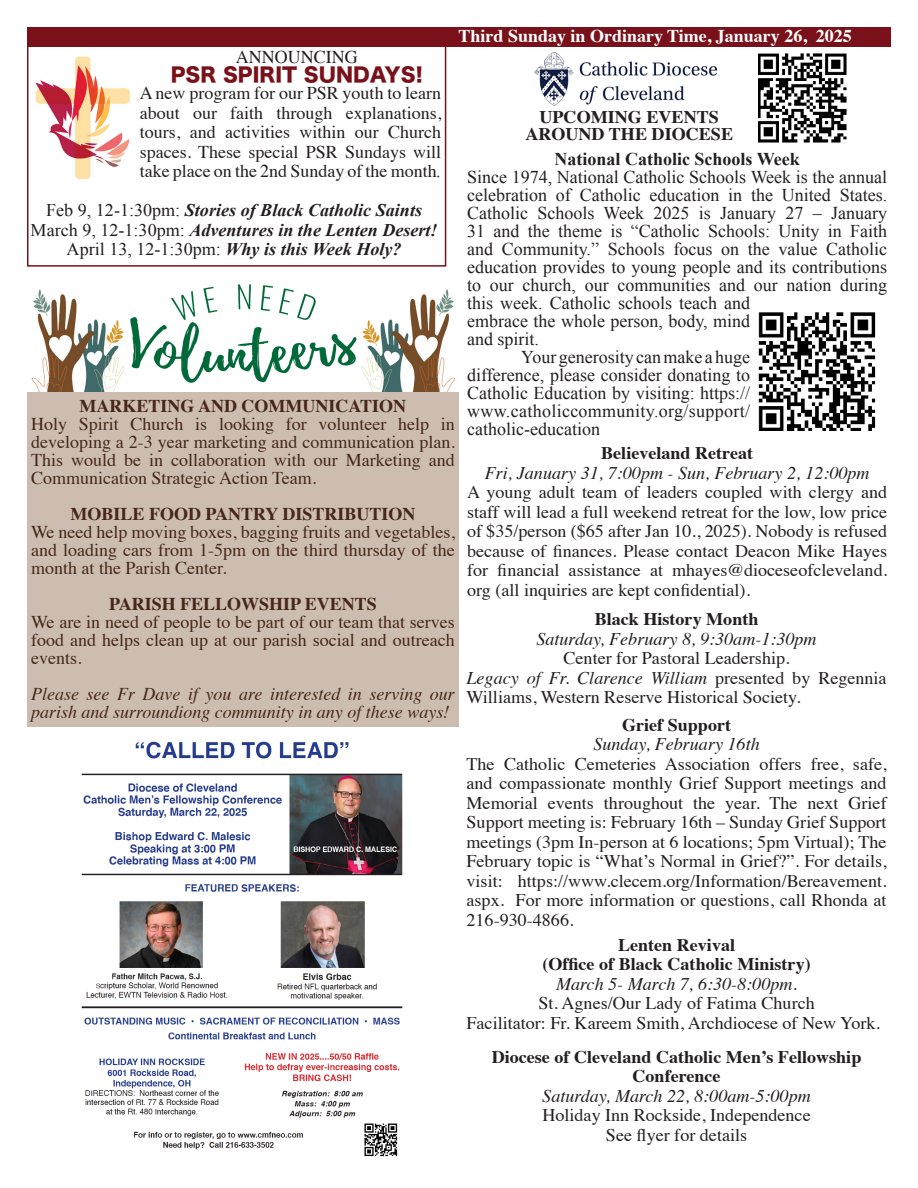
<style>
.page{position:relative;width:918px;height:1188px;background:#fff}
.page>*{position:absolute;margin:0;border:0;box-sizing:border-box;transform-origin:0 0}
.t1{font:19.5px "Hira Kaku Std W8";color:#79111a}
.t2{font:18px "Times New Roman";color:#231f20}
.t3{font:18px/18px "Times";color:#472719;text-align:justify}
.t4{font:18px/19.5px "Times";color:#231f20;text-align:justify}
.t5{font:italic 18px/18px "Times";color:#472719}
.t6{font:700 18px "Times";color:#472719}
.t7{font:700 18px "Times";color:#fff}
.t8{font:18px "Times New Roman";letter-spacing:.02em;color:#231f20}
.t9{font:700 18px "Times New Roman";color:#231f20}
.t10{font:17.7px/19.5px "Times";color:#231f20;text-align:justify}
.t11{font:700 17.7px/19.5px "Times";color:#231f20;text-align:center}
.t12{font:italic 17.7px "Times";color:#231f20}
.t13{font:italic 700 17.7px/19.5px "Times New Roman";color:#231f20;text-align:center}
.s1{font-family:"Times New Roman";font-style:italic;font-size:17.7px}
.s2{font-weight:400;font-style:normal}
.s3{font-style:italic}
</style>
<div class="page">
<div style="left:27px;top:27px;width:864px;height:19px;background:#79111a"></div>
<img style="left:130px;top:284px;width:227px;height:99px">
<img style="left:361px;top:289px;width:95px;height:103px">
<img style="left:31px;top:289px;width:94px;height:103px">
<div style="left:27px;top:392px;width:432px;height:334px;background:#ccbdb0"></div>
<img style="left:534px;top:53px;width:182px;height:52px">
<img style="left:759px;top:53px;width:88px;height:90px">
<img style="left:81px;top:741px;width:322px;height:416px">
<img style="left:35px;top:56px;width:95px;height:123px">
<div style="left:27px;top:45px;width:419px;height:222px;border:2px solid #79111a"></div>
<img style="left:758px;top:312px;width:117px;height:118px">
<p class="t4" style="left:236px;top:46px;width:123px">ANNOUNCING</p>
<p class="t1" style="left:171px;top:64px;width:254px">PSR SPIRIT SUNDAYS!</p>
<p class="t7" style="left:459px;top:19px;width:395px">Third Sunday in Ordinary Time, January 26, 2025</p>
<p class="t4" style="left:140px;top:82px;width:303px">A new program for our PSR youth to learn about our faith through explanations, tours, and activities within our Church spaces. These special PSR Sundays will take place on the 2nd Sunday of the month<span class="s1">.</span></p>
<p class="t13" style="left:31px;top:200px;width:409px"><span class="s2">Feb 9, 12-1:30pm:</span> Stories of Black Catholic Saints<br><span class="s2">March 9, 12-1:30pm:</span> Adventures in the Lenten Desert!<br><span class="s2">April 13, 12-1:30pm:</span> Why is this Week Holy?</p>
<p class="t6" style="left:80px;top:389px;width:328px">MARKETING AND COMMUNICATION</p>
<p class="t3" style="left:31px;top:414px;width:425px">Holy Spirit Church is looking for volunteer help in developing a 2-3 year marketing and communication plan.<br>This would be in collaboration with our Marketing and Communication Strategic Action Team.</p>
<p class="t6" style="left:71px;top:497px;width:346px">MOBILE FOOD PANTRY DISTRIBUTION</p>
<p class="t3" style="left:31px;top:522px;width:425px">We need help moving boxes, bagging fruits and vegetables, and loading cars from 1-5pm on the third thursday of the month at the Parish Center.</p>
<p class="t6" style="left:109px;top:587px;width:269px">PARISH FELLOWSHIP EVENTS</p>
<p class="t3" style="left:31px;top:612px;width:425px">We are in need of people to be part of our team that serves food and helps clean up at our parish social and outreach events.</p>
<p class="t5" style="left:31px;top:684px;width:425px">Please see Fr Dave if you are interested in serving our parish and surroundiong community in any of these ways!</p>
<p class="t11" style="left:525px;top:107px;width:209px;line-height:16.5px">UPCOMING EVENTS<br>AROUND THE DIOCESE</p>
<p class="t9" style="left:555px;top:147px;width:247px">National Catholic Schools Week</p>
<p class="t2" style="left:467px;top:165px;width:422px">Since 1974, National Catholic Schools Week is the annual</p>
<p class="t2" style="left:467px;top:183px;width:422px">celebration of Catholic education in the United States.</p>
<p class="t2" style="left:467px;top:201px;width:422px">Catholic Schools Week 2025 is January 27 – January</p>
<p class="t2" style="left:467px;top:219px;width:422px">31 and the theme is “Catholic Schools: Unity in Faith</p>
<p class="t2" style="left:467px;top:237px;width:422px">and Community.” Schools focus on the value Catholic</p>
<p class="t2" style="left:467px;top:255px;width:422px">education provides to young people and its contributions</p>
<p class="t2" style="left:467px;top:273px;width:422px">to our church, our communities and our nation during</p>
<p class="t2" style="left:467px;top:291px;width:285px">this week. Catholic schools teach and</p>
<p class="t2" style="left:467px;top:309px;width:285px">embrace the whole person, body, mind</p>
<p class="t2" style="left:467px;top:327px;width:73px">and spirit.</p>
<p class="t2" style="left:521px;top:345px;width:231px">Your generosity can make a huge</p>
<p class="t2" style="left:467px;top:363px;width:285px">difference, please consider donating to</p>
<p class="t2" style="left:467px;top:381px;width:285px">Catholic Education by visiting: https://</p>
<p class="t8" style="left:467px;top:399px;width:285px">www.catholiccommunity.org/support/</p>
<p class="t2" style="left:467px;top:417px;width:134px">catholic-education</p>
<p class="t11" style="left:601px;top:442px;width:153px">Believeland Retreat</p>
<p class="t12" style="left:485px;top:457px;width:386px">Fri, January 31, 7:00pm - Sun, February 2, 12:00pm</p>
<p class="t10" style="left:467px;top:481px;width:422px">A young adult team of leaders coupled with clergy and staff will lead a full weekend retreat for the low, low price of $35/person ($65 after Jan 10., 2025). Nobody is refused because of finances. Please contact Deacon Mike Hayes for financial assistance at mhayes@dioceseofcleveland. org (all inquiries are kept confidential).</p>
<p class="t11" style="left:595px;top:607px;width:165px">Black History Month</p>
<p class="t12" style="left:536px;top:623px;width:282px">Saturday, February 8, 9:30am-1:30pm</p>
<p class="t10" style="left:467px;top:647px;width:422px;text-align:left;text-indent:97px">Center for Pastoral Leadership.<br><span class="s3">Legacy of Fr. Clarence William</span> presented by Regennia<br>Williams, Western Reserve Historical Society.</p>
<p class="t11" style="left:622px;top:713px;width:111px">Grief Support</p>
<p class="t12" style="left:593px;top:729px;width:168px">Sunday, February 16th</p>
<p class="t10" style="left:467px;top:753px;width:422px">The Catholic Cemeteries Association offers free, safe, and compassionate monthly Grief Support meetings and Memorial events throughout the year. The next Grief Support meeting is: February 16th – Sunday Grief Support meetings (3pm In-person at 6 locations; 5pm Virtual); The February topic is “What’s Normal in Grief?”. For details, visit: https://www.clecem.org/Information/Bereavement. aspx. For more information or questions, call Rhonda at 216-930-4866.</p>
<p class="t11" style="left:542px;top:933px;width:270px">Lenten Revival<br>(Office of Black Catholic Ministry)</p>
<p class="t12" style="left:556px;top:968px;width:242px">March 5- March 7, 6:30-8:00pm.</p>
<p class="t10" style="left:467px;top:992px;width:415px;text-align:center">St. Agnes/Our Lady of Fatima Church<br>Facilitator: Fr. Kareem Smith, Archdiocese of New York.</p>
<p class="t11" style="left:492px;top:1045px;width:371px">Diocese of Cleveland Catholic Men’s Fellowship<br>Conference</p>
<p class="t12" style="left:542px;top:1081px;width:270px">Saturday, March 22, 8:00am-5:00pm</p>
<p class="t10" style="left:542px;top:1104px;width:270px;text-align:center">Holiday Inn Rockside, Independence<br>See flyer for details</p>
</div>
